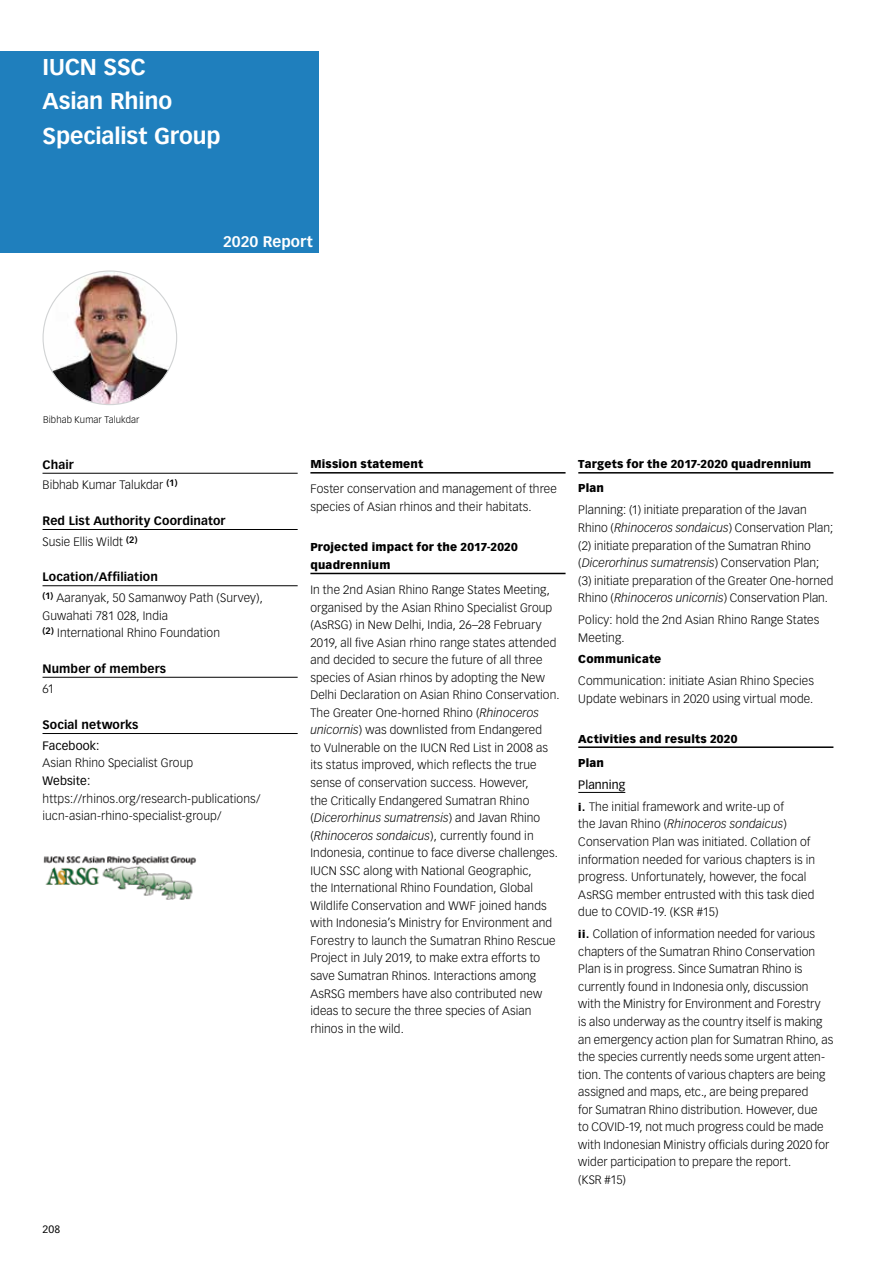
<style>
.page{position:relative;width:893px;height:1263px;background:#fff}
.page>*{position:absolute;margin:0;border:0;box-sizing:border-box;transform-origin:0 0}
.t1{font:700 22.5px/34.5px "Vectora LH";letter-spacing:-.005em;color:#fff}
.t2{font:700 15px "Vectora LH";color:#fff}
.t3{font:300 12px/17.5px "Vectora LH";letter-spacing:.005em;color:#000}
.t4{font:700 12px/20.7px "Vectora LH";letter-spacing:.01em;color:#000}
.t5{font:12px "Vectora LH";letter-spacing:.01em;color:#000}
.t6{font:900 11.25px/24.2px "Vectora LH";letter-spacing:.015em;color:#000}
.t7{font:10.5px "Vectora LH";color:#000}
.t8{font:300 9.45px "Vectora LH";letter-spacing:.015em;color:#000}
.s1{font-weight:700}
.s2{font-weight:300}
.s3{font-style:italic}
.s4{font-weight:400}
.s5{font-weight:900;font-size:10.5px}
</style>
<div class="page">
<hr style="left:310px;top:472px;width:256px;height:2px;background:#000">
<hr style="left:310px;top:573px;width:256px;height:1px;background:#000">
<hr style="left:578px;top:472px;width:255px;height:2px;background:#000">
<hr style="left:578px;top:746px;width:255px;height:2px;background:#000">
<hr style="left:578px;top:792px;width:47px;height:1px;background:#000">
<div style="left:0;top:51px;width:319px;height:202px;background:#1f7fbd"></div>
<img style="left:43px;top:271px;width:134px;height:134px;border-radius:67px">
<hr style="left:43px;top:473px;width:255px;height:1px;background:#000">
<hr style="left:43px;top:529px;width:255px;height:1px;background:#000">
<hr style="left:43px;top:585px;width:255px;height:1px;background:#000">
<hr style="left:43px;top:677px;width:255px;height:1px;background:#000">
<hr style="left:43px;top:733px;width:255px;height:1px;background:#000">
<img style="left:43px;top:856px;width:153px;height:44px">
<h1 class="t1" style="left:43px;top:50px;width:179px">IUCN SSC<br>Asian Rhino<br>Specialist Group</h1>
<p class="t2" style="left:223px;top:232px;width:91px">2020 Report</p>
<p class="t8" style="left:43px;top:414px;width:98px">Bibhab Kumar Talukdar</p>
<p class="t3" style="left:43px;top:454px;width:137px;line-height:20.7px"><span class="s1">Chair<br></span>Bibhab Kumar Talukdar <sup>(1)</sup></p>
<p class="t4" style="left:43px;top:510px;width:184px">Red List Authority Coordinator<br><span class="s2">Susie Ellis Wildt</span> <sup>(2)</sup></p>
<p class="t3" style="left:43px;top:567px;width:222px;line-height:20.7px"><span class="s1">Location/Affiliation<br></span><sup>(1)</sup> Aaranyak, 50 Samanwoy Path (Survey),</p>
<p class="t3" style="left:43px;top:607px;width:179px">Guwahati 781 028, India<br><sup>(2)</sup> International Rhino Foundation</p>
<p class="t4" style="left:43px;top:658px;width:125px">Number of members</p>
<p class="t3" style="left:43px;top:680px;width:13px">61</p>
<p class="t4" style="left:43px;top:714px;width:98px">Social networks</p>
<p class="t5" style="left:43px;top:738px;width:59px">Facebook:</p>
<p class="t3" style="left:43px;top:754px;width:152px">Asian Rhino Specialist Group</p>
<p class="t5" style="left:43px;top:774px;width:49px">Website:</p>
<p class="t3" style="left:43px;top:790px;width:220px">https://rhinos.org/research-publications/ iucn-asian-rhino-specialist-group/</p>
<p class="t7" style="left:43px;top:1222px;width:19px">208</p>
<p class="t6" style="left:310px;top:452px;width:114px">Mission statement</p>
<p class="t3" style="left:310px;top:480px;width:248px">Foster conservation and management of three species of Asian rhinos and their habitats.</p>
<p class="t6" style="left:310px;top:538px;width:209px;line-height:18px">Projected impact for the 2017-2020 quadrennium</p>
<p class="t3" style="left:310px;top:581px;width:251px">In the 2nd Asian Rhino Range States Meeting, organised by the Asian Rhino Specialist Group (AsRSG) in New Delhi, India, 26–28 February 2019, all five Asian rhino range states attended and decided to secure the future of all three species of Asian rhinos by adopting the New Delhi Declaration on Asian Rhino Conservation.<br>The Greater One-horned Rhino (<span class="s3">Rhinoceros unicornis</span>) was downlisted from Endangered<br>to Vulnerable on the IUCN Red List in 2008 as its status improved, which reflects the true sense of conservation success. However,<br>the Critically Endangered Sumatran Rhino (<span class="s3">Dicerorhinus sumatrensis</span>) and Javan Rhino (<span class="s3">Rhinoceros sondaicus</span>), currently found in Indonesia, continue to face diverse challenges.<br>IUCN SSC along with National Geographic,<br>the International Rhino Foundation, Global Wildlife Conservation and WWF joined hands with Indonesia’s Ministry for Environment and Forestry to launch the Sumatran Rhino Rescue Project in July 2019, to make extra efforts to save Sumatran Rhinos. Interactions among AsRSG members have also contributed new ideas to secure the three species of Asian rhinos in the wild.</p>
<p class="t6" style="left:578px;top:452px;width:234px">Targets for the 2017-2020 quadrennium<br>Plan</p>
<p class="t3" style="left:578px;top:502px;width:257px">Planning: (1) initiate preparation of the Javan Rhino (<span class="s3">Rhinoceros sondaicus</span>) Conservation Plan; (2) initiate preparation of the Sumatran Rhino (<span class="s3">Dicerorhinus sumatrensis</span>) Conservation Plan; (3) initiate preparation of the Greater One-horned Rhino (<span class="s3">Rhinoceros unicornis</span>) Conservation Plan.</p>
<p class="t3" style="left:578px;top:611px;width:243px">Policy: hold the 2nd Asian Rhino Range States<br>Meeting.</p>
<p class="t6" style="left:578px;top:647px;width:85px">Communicate</p>
<p class="t3" style="left:578px;top:672px;width:237px">Communication: initiate Asian Rhino Species<br>Update webinars in 2020 using virtual mode.</p>
<p class="t6" style="left:578px;top:726px;width:161px">Activities and results 2020<br>Plan</p>
<p class="t3" style="left:578px;top:774px;width:207px;line-height:22px"><span class="s4">Planning<br></span><span class="s5">i.</span> The initial framework and write-up of</p>
<p class="t3" style="left:578px;top:815px;width:238px">the Javan Rhino (<span class="s3">Rhinoceros sondaicus</span>)<br>Conservation Plan was initiated. Collation of information needed for various chapters is in progress. Unfortunately, however, the focal AsRSG member entrusted with this task died due to COVID-19. (KSR #15)</p>
<p class="t3" style="left:578px;top:925px;width:256px"><span class="s5">ii.</span> Collation of information needed for various chapters of the Sumatran Rhino Conservation Plan is in progress. Since Sumatran Rhino is currently found in Indonesia only, discussion with the Ministry for Environment and Forestry<br>is also underway as the country itself is making an emergency action plan for Sumatran Rhino, as the species currently needs some urgent atten&shy;tion. The contents of various chapters are being assigned and maps, etc., are being prepared<br>for Sumatran Rhino distribution. However, due<br>to COVID-19, not much progress could be made with Indonesian Ministry officials during 2020 for wider participation to prepare the report.<br>(KSR #15)</p>
</div>
